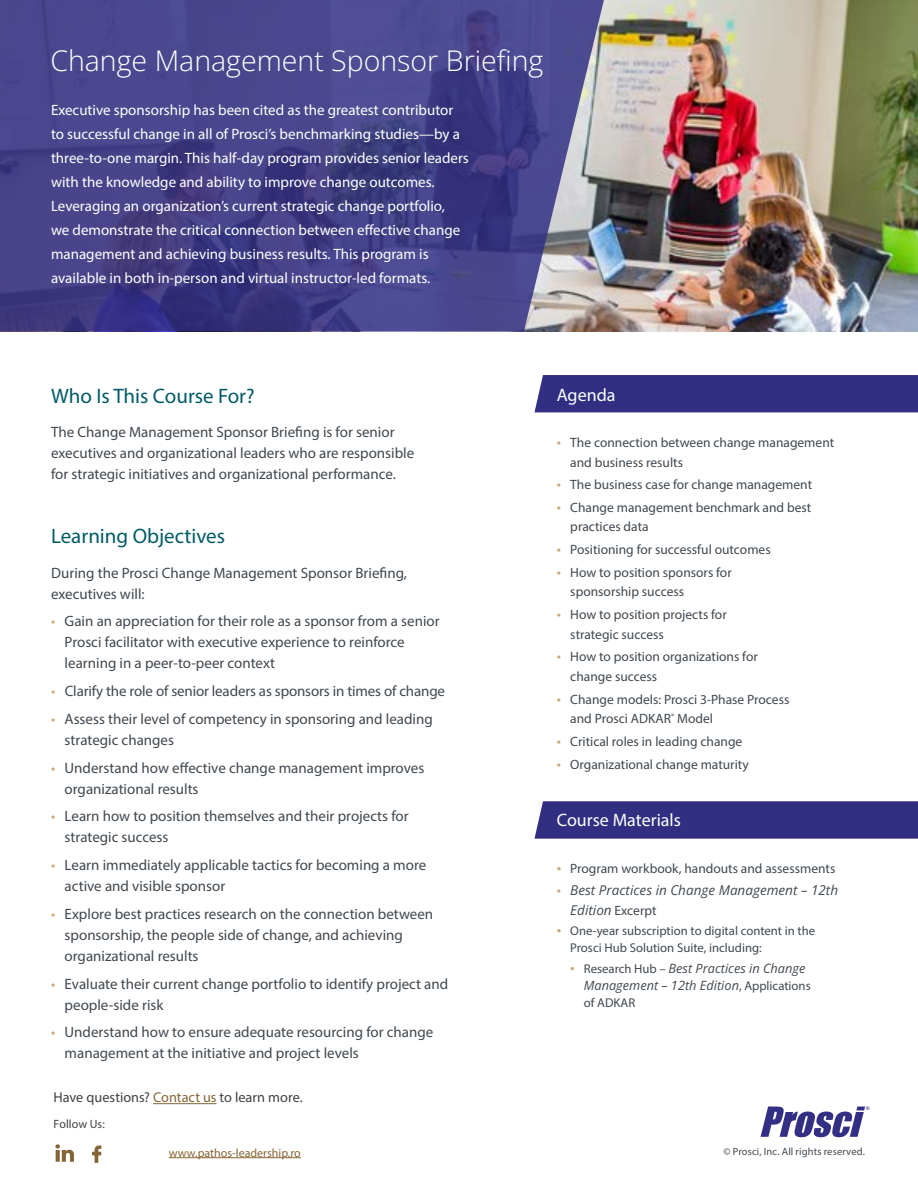
<style>
.page{position:relative;width:918px;height:1188px;background:#fff}
.page>*{position:absolute;margin:0;border:0;box-sizing:border-box;transform-origin:0 0}
.t1{font:300 28.5px "Open Sans";color:#fff}
.t2{font:21px "Myriad Pro";color:#025c67}
.t3{font:18px "Myriad Pro";color:#fff}
.t4{font:16.5px "Myriad Pro";color:#caaa77}
.t5{font:15px/21px "Myriad Pro";color:#40484f}
.t6{font:15px/24px "Myriad Pro";color:#fff}
.t7{font:15px "Myriad Pro";color:#caaa77}
.t8{font:14.25px "Myriad Pro";color:#414042}
.t9{font:13.5px/22.8px "Myriad Pro";color:#40484f}
.t10{font:italic 13.5px "Open Sans";color:#40484f}
.t11{font:12.75px "Myriad Pro";color:#40484f}
.t12{font:italic 12.75px "Open Sans";color:#40484f}
.t13{font:12px "Myriad Pro";color:#856534}
.t14{font:12px "Myriad Pro";color:#414042}
.t15{font:10.5px "Myriad Pro";letter-spacing:.01em;color:#40484f}
.t16{font:7.8px "Myriad Pro";color:#40484f}
.s1{color:#856534}
.s2{font-family:"Myriad Pro";font-style:normal}
</style>
<div class="page">
<img style="left:605px;top:0;width:313px;height:332px">
<svg style="left:0;top:0;width:605px;height:332px;background:#4c498b"></svg>
<div style="left:534px;top:375px;width:384px;height:37px;background:#322f83"></div>
<div style="left:534px;top:801px;width:384px;height:38px;background:#322f83"></div>
<svg style="left:761px;top:1106px;width:108px;height:31px"></svg>
<hr style="left:153px;top:1103px;width:64px;height:1px;background:#856534">
<hr style="left:169px;top:1157px;width:132px;height:1px;background:#856534">
<svg style="left:92px;top:1146px;width:9px;height:17px"></svg>
<svg style="left:55px;top:1144px;width:19px;height:18px"></svg>
<h1 class="t1" style="left:50px;top:41px;width:495px">Change Management Sponsor Briefing</h1>
<p class="t6" style="left:51px;top:98px;width:419px">Executive sponsorship has been cited as the greatest contributor to successful change in all of Proscis’ benchmarking studies—by a three-to-one margin. This half-day program provides senior leaders with the knowledge and ability to improve change outcomes.<br>Leveraging an organizations’ current strategic change portfolio,<br>we demonstrate the critical connection between effective change management and achieving business results. This program is available in both in-person and virtual instructor-led formats.</p>
<h2 class="t2" style="left:51px;top:383px;width:205px">Who Is This Course For?</h2>
<p class="t5" style="left:51px;top:422px;width:365px">The Change Management Sponsor Briefing is for senior executives and organizational leaders who are responsible for strategic initiatives and organizational performance.</p>
<h2 class="t2" style="left:51px;top:523px;width:175px">Learning Objectives</h2>
<p class="t5" style="left:51px;top:562px;width:357px">During the Prosci Change Management Sponsor Briefing, executives will:</p>
<p class="t5" style="left:65px;top:611px;width:377px">Gain an appreciation for their role as a sponsor from a senior</p>
<p class="t7" style="left:51px;top:612px;width:6px">•</p>
<p class="t7" style="left:51px;top:682px;width:6px">•</p>
<p class="t7" style="left:51px;top:710px;width:6px">•</p>
<p class="t7" style="left:51px;top:758px;width:6px">•</p>
<p class="t7" style="left:51px;top:807px;width:6px">•</p>
<p class="t7" style="left:51px;top:856px;width:6px">•</p>
<p class="t7" style="left:51px;top:905px;width:6px">•</p>
<p class="t7" style="left:51px;top:974px;width:6px">•</p>
<p class="t7" style="left:51px;top:1023px;width:6px">•</p>
<p class="t5" style="left:65px;top:632px;width:342px">Prosci facilitator with executive experience to reinforce learning in a peer-to-peer context</p>
<p class="t5" style="left:65px;top:680px;width:382px">Clarify the role of senior leaders as sponsors in times of change</p>
<p class="t5" style="left:65px;top:708px;width:370px">Assess their level of competency in sponsoring and leading</p>
<p class="t5" style="left:65px;top:726px;width:361px;line-height:27.8px">strategic changes<br>Understand how effective change management improves</p>
<p class="t5" style="left:65px;top:774px;width:346px;line-height:27.8px">organizational results<br>Learn how to position themselves and their projects for</p>
<p class="t5" style="left:65px;top:823px;width:363px;line-height:27.8px">strategic success<br>Learn immediately applicable tactics for becoming a more</p>
<p class="t5" style="left:65px;top:872px;width:370px;line-height:27.8px">active and visible sponsor<br>Explore best practices research on the connection between</p>
<p class="t5" style="left:65px;top:924px;width:340px">sponsorship, the people side of change, and achieving organizational results</p>
<p class="t5" style="left:65px;top:973px;width:385px">Evaluate their current change portfolio to identify project and</p>
<p class="t5" style="left:65px;top:990px;width:370px;line-height:27.8px">people-side risk<br>Understand how to ensure adequate resourcing for change</p>
<p class="t5" style="left:65px;top:1043px;width:296px">management at the initiative and project levels</p>
<p class="t8" style="left:54px;top:1089px;width:251px">Have questions? <span class="s1">Contact us</span> to learn more.</p>
<p class="t14" style="left:54px;top:1117px;width:53px">Follow Us:</p>
<p class="t13" style="left:169px;top:1145px;width:133px">www.pathos-leadership r o.</p>
<p class="t3" style="left:557px;top:383px;width:60px">Agenda</p>
<p class="t9" style="left:570px;top:431px;width:265px">The connection between change management</p>
<p class="t7" style="left:557px;top:433px;width:6px">•</p>
<p class="t7" style="left:557px;top:475px;width:6px">•</p>
<p class="t7" style="left:557px;top:498px;width:6px">•</p>
<p class="t7" style="left:557px;top:540px;width:6px">•</p>
<p class="t7" style="left:557px;top:563px;width:6px">•</p>
<p class="t7" style="left:557px;top:605px;width:6px">•</p>
<p class="t7" style="left:557px;top:647px;width:6px">•</p>
<p class="t7" style="left:557px;top:689px;width:6px">•</p>
<p class="t7" style="left:557px;top:732px;width:6px">•</p>
<p class="t7" style="left:557px;top:754px;width:6px">•</p>
<p class="t9" style="left:570px;top:450px;width:243px">and business results<br>The business case for change management</p>
<p class="t9" style="left:570px;top:496px;width:243px">Change management benchmark and best</p>
<p class="t9" style="left:570px;top:515px;width:202px">practices data<br>Positioning for successful outcomes</p>
<p class="t9" style="left:570px;top:561px;width:163px">How to position sponsors for</p>
<p class="t9" style="left:570px;top:580px;width:158px">sponsorship success<br>How to position projects for</p>
<p class="t9" style="left:570px;top:623px;width:189px">strategic success<br>How to position organizations for</p>
<p class="t9" style="left:570px;top:665px;width:221px">change success<br>Change models: Prosci 3-Phase Process</p>
<p class="t16" style="left:671px;top:711px;width:5px">R</p>
<p class="t9" style="left:570px;top:707px;width:102px">and Prosci ADKAR</p>
<p class="t9" style="left:570px;top:707px;width:173px;text-indent:107px">Model<br>Critical roles in leading change</p>
<p class="t9" style="left:570px;top:753px;width:180px">Organizational change maturity</p>
<p class="t3" style="left:557px;top:809px;width:126px">Course Materials</p>
<p class="t9" style="left:570px;top:856px;width:267px">Program workbook, handouts and assessments</p>
<p class="t4" style="left:557px;top:857px;width:6px">•</p>
<p class="t7" style="left:557px;top:881px;width:6px">•</p>
<p class="t4" style="left:557px;top:920px;width:6px">•</p>
<p class="t10" style="left:570px;top:881px;width:269px">Best Practices in Change Management – 12th</p>
<p class="t10" style="left:570px;top:900px;width:88px">Edition <span class="s2">Excerpt</span></p>
<p class="t11" style="left:570px;top:923px;width:246px">One-year subscription to digital content in the</p>
<p class="t11" style="left:570px;top:940px;width:193px">Prosci Hub Solution Suite, including:</p>
<p class="t12" style="left:584px;top:959px;width:223px"><span class="s2">Research Hub –</span> Best Practices in Change</p>
<p class="t4" style="left:570px;top:957px;width:6px">•</p>
<p class="t12" style="left:584px;top:977px;width:228px">Management – 12th Edition<span class="s2">, Applications</span></p>
<p class="t11" style="left:584px;top:995px;width:53px">of ADKAR</p>
<p class="t15" style="left:723px;top:1145px;width:143px">© Prosci, Inc. All rights reserved.</p>
</div>
